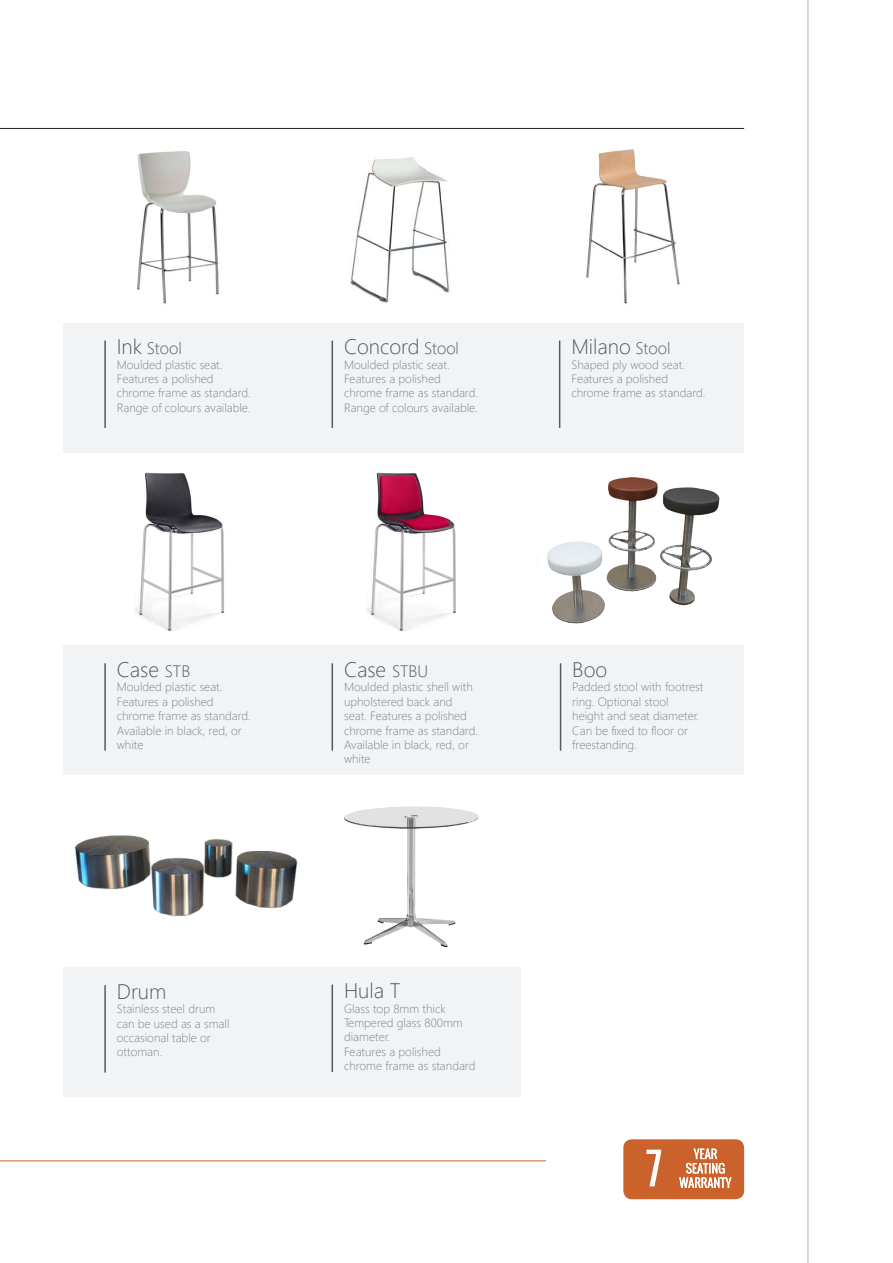
<style>
.page{position:relative;width:893px;height:1263px;background:#fff}
.page>*{position:absolute;margin:0;border:0;box-sizing:border-box;transform-origin:0 0}
.t1{font:300 21px "Segoe UI";color:#57585a}
.t2{font:300 16.5px "Segoe UI";color:#57585a}
.t3{font:300 12px/14.4px "Segoe UI";color:#808285}
.s1{font-size:21px}
.s2{font-size:16.5px}
</style>
<div class="page">
<hr style="left:808px;top:0;width:1px;height:1263px;background:#b4b4b4">
<div style="left:623px;top:1139px;width:121px;height:60px;background:#cb622c;border-radius:9px"></div>
<svg style="left:646px;top:1149px;width:15px;height:37px"></svg>
<hr style="left:0;top:128px;width:744px;height:1px;background:#231f20">
<svg style="left:679px;top:1148px;width:52px;height:40px"></svg>
<hr style="left:0;top:1160px;width:546px;height:1px;background:#cb622c">
<img style="left:547px;top:477px;width:173px;height:147px">
<img style="left:350px;top:157px;width:100px;height:146px">
<img style="left:586px;top:149px;width:94px;height:155px">
<img style="left:137px;top:151px;width:82px;height:153px">
<img style="left:75px;top:835px;width:223px;height:82px">
<img style="left:135px;top:472px;width:89px;height:159px">
<img style="left:367px;top:472px;width:89px;height:159px">
<img style="left:344px;top:806px;width:135px;height:141px">
<div style="left:64px;top:967px;width:457px;height:130px;background:#f2f3f4"></div>
<div style="left:64px;top:645px;width:680px;height:130px;background:#f2f3f4"></div>
<div style="left:64px;top:323px;width:680px;height:129px;background:#f2f3f4"></div>
<hr style="left:104px;top:340px;width:2px;height:88px;background:#57585a">
<hr style="left:559px;top:340px;width:1px;height:88px;background:#57585a">
<hr style="left:104px;top:663px;width:2px;height:88px;background:#57585a">
<hr style="left:332px;top:663px;width:1px;height:88px;background:#57585a">
<hr style="left:332px;top:340px;width:1px;height:88px;background:#57585a">
<hr style="left:104px;top:985px;width:2px;height:87px;background:#57585a">
<hr style="left:560px;top:663px;width:1px;height:88px;background:#57585a">
<hr style="left:332px;top:984px;width:1px;height:88px;background:#57585a">
<p class="t2" style="left:117px;top:335px;width:66px"><span class="s1">Ink</span> Stool</p>
<p class="t3" style="left:117px;top:356px;width:136px">Moulded plastic seat.<br>Features a polished chrome frame as standard.</p>
<p class="t3" style="left:117px;top:400px;width:135px">Range of colours available.</p>
<p class="t1" style="left:344px;top:330px;width:116px">Concord <span class="s2">Stool</span></p>
<p class="t3" style="left:344px;top:356px;width:136px">Moulded plastic seat.<br>Features a polished chrome frame as standard.</p>
<p class="t3" style="left:344px;top:400px;width:135px">Range of colours available.</p>
<p class="t1" style="left:571px;top:330px;width:101px">Milano <span class="s2">Stool</span></p>
<p class="t3" style="left:571px;top:356px;width:136px">Shaped ply wood seat.<br>Features a polished chrome frame as standard.</p>
<p class="t1" style="left:117px;top:652px;width:75px">Case <span class="s2">STB</span></p>
<p class="t3" style="left:117px;top:679px;width:136px">Moulded plastic seat.<br>Features a polished chrome frame as standard.</p>
<p class="t3" style="left:117px;top:722px;width:126px">Available in black, red, or white</p>
<p class="t1" style="left:117px;top:974px;width:51px">Drum</p>
<p class="t3" style="left:117px;top:1001px;width:114px">Stainless steel drum can be used as a small occasional table or ottoman.</p>
<p class="t1" style="left:344px;top:652px;width:86px">Case <span class="s2">STBU</span></p>
<p class="t3" style="left:344px;top:679px;width:136px">Moulded plastic shell with upholstered back and seat. Features a polished chrome frame as standard.</p>
<p class="t3" style="left:344px;top:737px;width:126px">Available in black, red, or white</p>
<p class="t1" style="left:344px;top:974px;width:58px">Hula T</p>
<p class="t3" style="left:344px;top:1000px;width:103px">Glass top 8mm thick</p>
<p class="t3" style="left:344px;top:1015px;width:120px">Tempered glass 800mm diameter.</p>
<p class="t3" style="left:344px;top:1044px;width:133px">Features a polished chrome frame as standard</p>
<p class="t1" style="left:572px;top:652px;width:36px">Boo</p>
<p class="t3" style="left:572px;top:679px;width:133px">Padded stool with footrest ring. Optional stool<br>height and seat diameter.<br>Can be fixed to floor or freestanding.</p>
</div>
